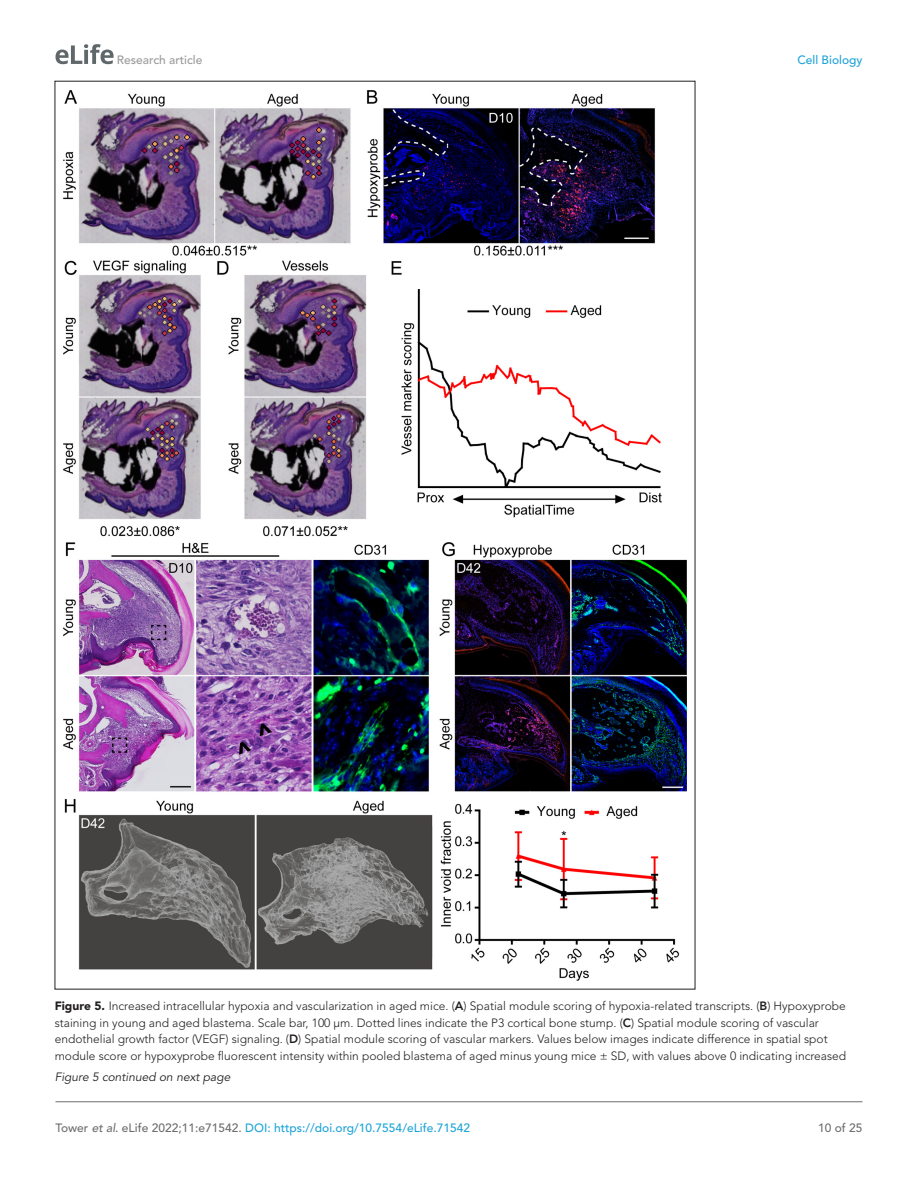
<style>
.page{position:relative;width:918px;height:1188px;background:#fff}
.page>*{position:absolute;margin:0;border:0;box-sizing:border-box;transform-origin:0 0}
.t1{font:300 12px/16.5px "Avenir LT Std";color:#231f20}
.t2{font:500 12px "Avenir LT Std";color:#1ea4d7}
.t3{font:italic 12px "Avenir LT Std";color:#231f20}
.t4{font:500 12px "Avenir LT Std";color:#9a9a9a}
.t5{font:500 12px "Avenir LT Std";color:#6e6e70}
.s1{font-weight:900}
.s2{font-weight:800}
.s3{color:#6e6e70}
.s4{font-style:italic;color:#6e6e70}
</style>
<div class="page">
<svg style="left:56px;top:44px;width:58px;height:20px"></svg>
<hr style="left:56px;top:1101px;width:806px;height:1px;background:#6e6e70">
<img style="left:64px;top:90px;width:622px;height:890px">
<p class="t4" style="left:117px;top:53px;width:87px">Research article</p>
<p class="t2" style="left:797px;top:53px;width:67px">Cell Biology</p>
<p class="t1" style="left:55px;top:998px;width:793px"><span class="s1">Figure 5.</span> Increased intracellular hypoxia and vascularization in aged mice. (<span class="s2">A</span>) Spatial module scoring of hypoxia-related transcripts. (<span class="s2">B</span>) Hypoxyprobe staining in young and aged blastema. Scale bar, 100 µm. Dotted lines indicate the P3 cortical bone stump. (<span class="s2">C</span>) Spatial module scoring of vascular endothelial growth factor (VEGF) signaling. (<span class="s2">D</span>) Spatial module scoring of vascular markers. Values below images indicate difference in spatial spot module score or hypoxyprobe fluorescent intensity within pooled blastema of aged minus young mice ± SD, with values above 0 indicating increased</p>
<p class="t3" style="left:55px;top:1070px;width:177px">Figure 5 continued on next page</p>
<p class="t2" style="left:56px;top:1121px;width:416px"><span class="s3">Tower</span> <span class="s4">et al</span><span class="s3">. eLife 2022;11:e71542.</span> DOI: https://doi.org/10.7554/eLife.71542</p>
<p class="t5" style="left:818px;top:1121px;width:46px">10 of 25</p>
</div>
